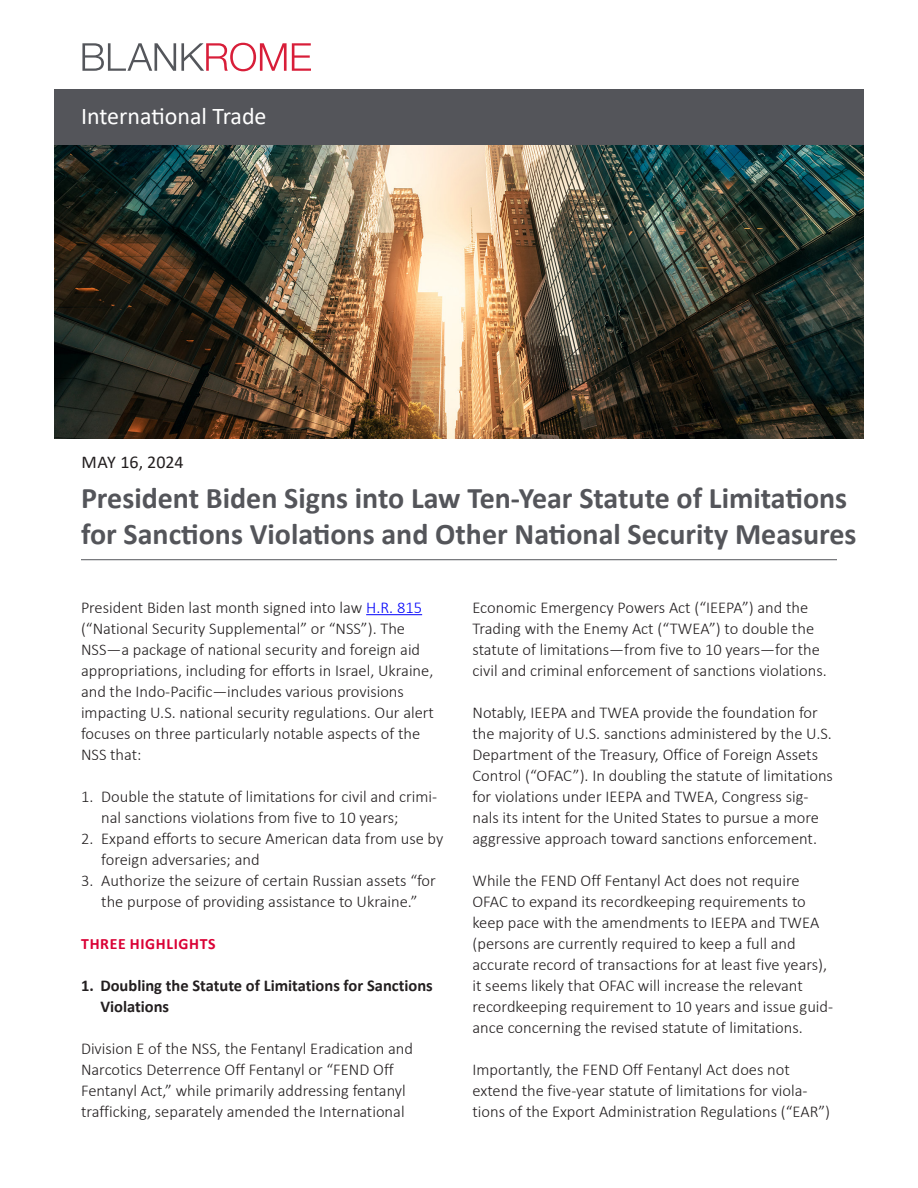
<style>
.page{position:relative;width:918px;height:1188px;background:#fff}
.page>*{position:absolute;margin:0;border:0;box-sizing:border-box;transform-origin:0 0}
.z_7_Alert_Title{font:700 30px/36px "Calibri";color:#54555a}
.z_5_Page_2_BarTitle{font:24px "Calibri";color:#fff}
.t1{font:18px "Calibri";color:#231f20}
._1_BodyCopy{font:300 16.5px/21px "Calibri";color:#231f20}
._6_Titles_Sub_Black_Numbered{font:700 16.5px/21px "Calibri";color:#231f20}
._5_Title_s_Main_Red_Caps{font:700 15.75px "Calibri";letter-spacing:.04em;color:#da0035}
.s1{color:#0000fa}
</style>
<div class="page">
<img style="left:54px;top:145px;width:810px;height:293px">
<div style="left:54px;top:89px;width:810px;height:56px;background:#54555a"></div>
<svg style="left:82px;top:43px;width:229px;height:28px"></svg>
<hr style="left:81px;top:559px;width:756px;height:1px;background:#54555a">
<hr style="left:366px;top:614px;width:56px;height:1px;background:#0000fa">
<p class="z_5_Page_2_BarTitle" style="left:81px;top:99px;width:187px">International Trade</p>
<p class="t1" style="left:81px;top:449px;width:104px">MAY 16, 2024</p>
<p class="z_7_Alert_Title" style="left:81px;top:480px;width:777px">President Biden Signs into Law Ten-Year Statute of Limitations for Sanctions Violations and Other National Security Measures</p>
<p class="_1_BodyCopy" style="left:81px;top:596px;width:355px">President Biden last month signed into law <span class="s1">H.R. 815 </span>(“National Security Supplemental” or “NSS”). The NSS—a package of national security and foreign aid appropriations, including for efforts in Israel, Ukraine, and the Indo-Pacific—includes various provisions impacting U.S. national security regulations. Our alert focuses on three particularly notable aspects of the NSS that:</p>
<p class="_1_BodyCopy" style="left:101px;top:785px;width:337px;text-indent:-20px">1. Double the statute of limitations for civil and crimi&shy;nal sanctions violations from five to 10 years;</p>
<p class="_1_BodyCopy" style="left:101px;top:827px;width:344px;text-indent:-20px">2. Expand efforts to secure American data from use by foreign adversaries; and</p>
<p class="_1_BodyCopy" style="left:81px;top:869px;width:356px;text-align:center">3. Authorize the seizure of certain Russian assets “for the purpose of providing assistance to Ukraine.”</p>
<p class="_5_Title_s_Main_Red_Caps" style="left:81px;top:932px;width:136px">THREE HIGHLIGHTS</p>
<p class="_6_Titles_Sub_Black_Numbered" style="left:100px;top:974px;width:334px;text-indent:-19px">1. Doubling the Statute of Limitations for Sanctions<br>Violations</p>
<p class="_1_BodyCopy" style="left:81px;top:1037px;width:334px">Division E of the NSS, the Fentanyl Eradication and Narcotics Deterrence Off Fentanyl or “FEND Off Fentanyl Act,” while primarily addressing fentanyl trafficking, separately amended the International</p>
<p class="_1_BodyCopy" style="left:472px;top:596px;width:356px">Economic Emergency Powers Act (“IEEPA”) and the Trading with the Enemy Act (“TWEA”) to double the statute of limitations—from five to 10 years—for the civil and criminal enforcement of sanctions violations.</p>
<p class="_1_BodyCopy" style="left:472px;top:701px;width:362px">Notably, IEEPA and TWEA provide the foundation for the majority of U.S. sanctions administered by the U.S.<br>Department of the Treasury, Office of Foreign Assets Control (“OFAC”). In doubling the statute of limitations for violations under IEEPA and TWEA, Congress sig&shy;nals its intent for the United States to pursue a more aggressive approach toward sanctions enforcement.</p>
<p class="_1_BodyCopy" style="left:472px;top:869px;width:362px">While the FEND Off Fentanyl Act does not require OFAC to expand its recordkeeping requirements to keep pace with the amendments to IEEPA and TWEA (persons are currently required to keep a full and accurate record of transactions for at least five years), it seems likely that OFAC will increase the relevant recordkeeping requirement to 10 years and issue guid&shy;ance concerning the revised statute of limitations.</p>
<p class="_1_BodyCopy" style="left:472px;top:1058px;width:359px">Importantly, the FEND Off Fentanyl Act does not extend the five-year statute of limitations for viola&shy;tions of the Export Administration Regulations (“EAR”)</p>
</div>
